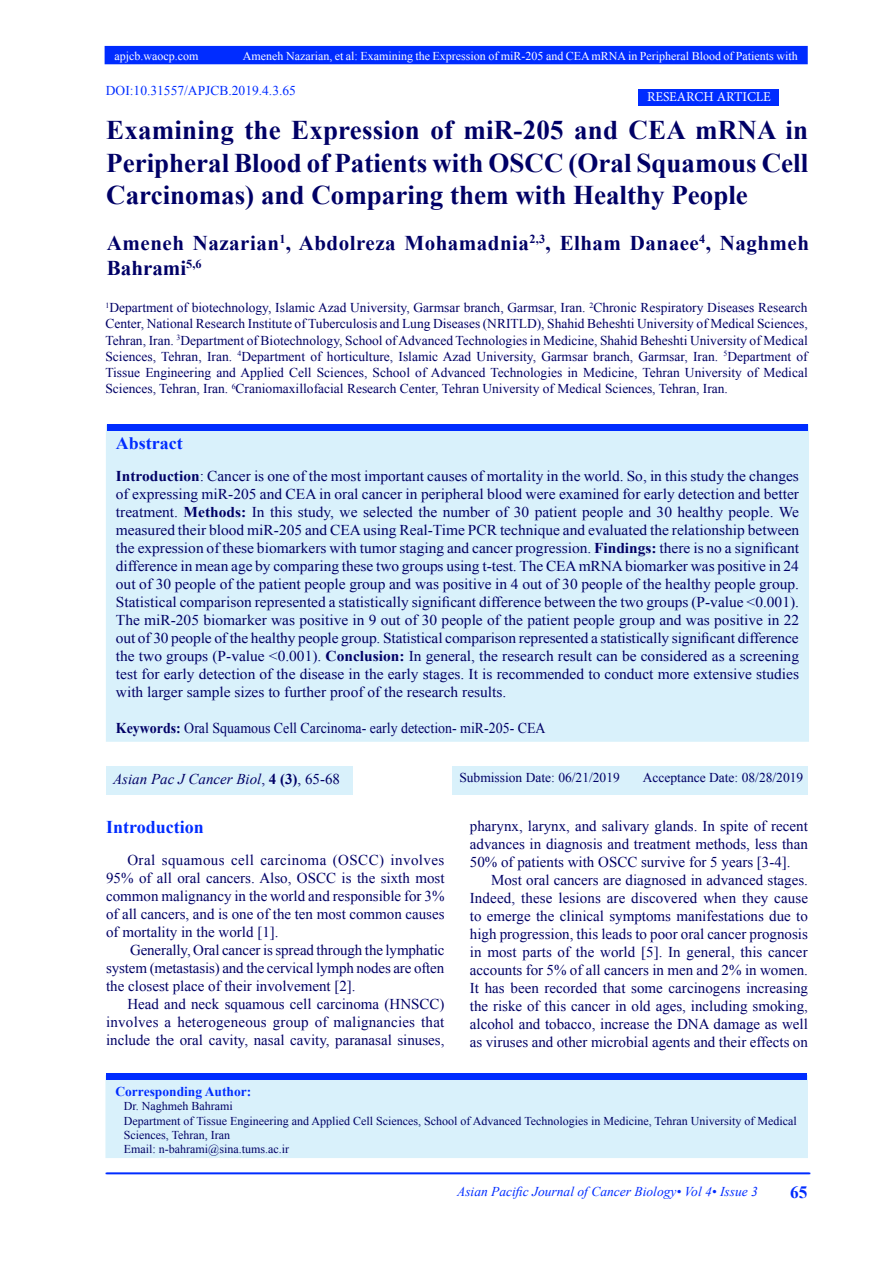
<style>
.page{position:relative;width:893px;height:1263px;background:#fff}
.page>*{position:absolute;margin:0;border:0;box-sizing:border-box;transform-origin:0 0}
.Body_Text_2{font:700 27px/32.4px "Times New Roman";color:#006;text-align:justify}
.t1{font:700 21px/25.2px "Times New Roman";letter-spacing:.025em;color:#006}
.t2{font:700 18px "Times New Roman";color:#002cff}
.heading_6{font:700 17.55px "Times New Roman";color:#002cff}
.t3{font:700 17.25px "Times New Roman";color:#002cff}
.t4{font:15px/18px "Times New Roman";color:#006;text-align:justify}
.t5{font:15px "Times New Roman";color:#006;scale:.93 1}
.t6{font:italic 15px "Times New Roman";color:#006}
.t7{font:13.5px/16.2px "Times New Roman";color:#006;text-align:justify}
.t8{font:italic 13.5px "Times New Roman";color:#002cff}
.t9{font:13.5px "Times New Roman";color:#002cff}
.t10{font:700 13.5px "Times New Roman";color:#002cff}
.t11{font:13.5px "Minion Pro";color:#fff}
.t12{font:12px "Times New Roman";color:#006}
.t13{font:12px "Times New Roman";color:#fff}
.s1{font-weight:700}
.s2{font-style:normal}
.s3{font-weight:700;font-style:normal}
</style>
<div class="page">
<div style="left:105px;top:47px;width:702px;height:17px;background:#002cff"></div>
<div style="left:105px;top:46px;width:703px;height:18px;border:2px solid #002cff"></div>
<div style="left:107px;top:425px;width:701px;height:316px;background:#d9f1fb"></div>
<div style="left:107px;top:425px;width:701px;height:6px;background:#002cff"></div>
<div style="left:106px;top:1076px;width:701px;height:81px;background:#d9f1fb"></div>
<div style="left:105px;top:1075px;width:703px;height:83px;border:2px solid #d9f1fb"></div>
<hr style="left:106px;top:1173px;width:704px;height:1px;background:#002cff">
<div style="left:639px;top:89px;width:140px;height:17px;background:#002cff"></div>
<div style="left:106px;top:1073px;width:701px;height:7px;background:#002cff"></div>
<div style="left:106px;top:766px;width:246px;height:29px;background:#d9f1fb"></div>
<div style="left:452px;top:766px;width:355px;height:29px;background:#d9f1fb"></div>
<p class="t13" style="left:115px;top:47px;width:85px">apjcb.waocp.com</p>
<p class="t13" style="left:243px;top:47px;width:556px">Ameneh Nazarian, et al: Examining the Expression of miR-205 and CEA mRNA in Peripheral Blood of Patients with</p>
<p class="t9" style="left:106px;top:81px;width:192px">DOI:10.31557/APJCB.2019.4.3.65</p>
<p class="Body_Text_2" style="left:106px;top:113px;width:703px">Examining the Expression of miR-205 and CEA mRNA in Peripheral Blood of Patients with OSCC (Oral Squamous Cell Carcinomas) and Comparing them with Healthy People</p>
<p class="t1" style="left:107px;top:230px;width:704px">Ameneh Nazarian<sup>1</sup>, Abdolreza Mohamadnia<sup>2,3</sup>, Elham Danaee<sup>4</sup>, Naghmeh<br>Bahrami<sup>5,6</sup></p>
<p class="t11" style="left:647px;top:88px;width:125px">RESEARCH ARTICLE</p>
<p class="t7" style="left:105px;top:299px;width:704px"><sup>1</sup>Department of biotechnology, Islamic Azad University, Garmsar branch, Garmsar, Iran. <sup>2</sup>Chronic Respiratory Diseases Research Center, National Research Institute of Tuberculosis and Lung Diseases (NRITLD), Shahid Beheshti University of Medical Sciences, Tehran, Iran. <sup>3</sup>Department of Biotechnology, School of Advanced Technologies in Medicine, Shahid Beheshti University of Medical Sciences, Tehran, Iran. <sup>4</sup>Department of horticulture, Islamic Azad University, Garmsar branch, Garmsar, Iran. <sup>5</sup>Department of Tissue Engineering and Applied Cell Sciences, School of Advanced Technologies in Medicine, Tehran University of Medical Sciences, Tehran, Iran. <sup>6</sup>Craniomaxillofacial Research Center, Tehran University of Medical Sciences, Tehran, Iran.</p>
<p class="heading_6" style="left:116px;top:431px;width:68px">Abstract</p>
<p class="t4" style="left:116px;top:467px;width:685px"><span class="s1">Introduction</span>: Cancer is one of the most important causes of mortality in the world. So, in this study the changes of expressing miR-205 and CEA in oral cancer in peripheral blood were examined for early detection and better treatment. <span class="s1">Methods:</span> In this study, we selected the number of 30 patient people and 30 healthy people. We measured their blood miR-205 and CEA using Real-Time PCR technique and evaluated the relationship between the expression of these biomarkers with tumor staging and cancer progression. <span class="s1">Findings:</span> there is no a significant difference in mean age by comparing these two groups using t-test. The CEA mRNA biomarker was positive in 24 out of 30 people of the patient people group and was positive in 4 out of 30 people of the healthy people group.<br>Statistical comparison represented a statistically significant difference between the two groups (P-value &lt;0.001).</p>
<p class="t4" style="left:116px;top:611px;width:685px">The miR-205 biomarker was positive in 9 out of 30 people of the patient people group and was positive in 22 out of 30 people of the healthy people group. Statistical comparison represented a statistically significant difference the two groups (P-value &lt;0.001). <span class="s1">Conclusion:</span> In general, the research result can be considered as a screening test for early detection of the disease in the early stages. It is recommended to conduct more extensive studies with larger sample sizes to further proof of the research results.</p>
<p class="t5" style="left:116px;top:717px;width:464px"><span class="s1">Keywords:</span> Oral Squamous Cell Carcinoma- early detection- miR-205- CEA</p>
<p class="t6" style="left:113px;top:768px;width:229px">Asian Pac J Cancer Biol<span class="s2">,</span> <span class="s3">4 (3)</span><span class="s2">, 65-68</span></p>
<p class="t7" style="left:459px;top:769px;width:162px">Submission Date: 06/21/2019</p>
<p class="t7" style="left:643px;top:769px;width:162px">Acceptance Date: 08/28/2019</p>
<p class="t2" style="left:106px;top:814px;width:99px">Introduction</p>
<p class="t4" style="left:106px;top:851px;width:340px;text-indent:21px">Oral squamous cell carcinoma (OSCC) involves 95% of all oral cancers. Also, OSCC is the sixth most common malignancy in the world and responsible for 3% of all cancers, and is one of the ten most common causes of mortality in the world [1].</p>
<p class="t4" style="left:106px;top:941px;width:340px;text-indent:24px">Generally, Oral cancer is spread through the lymphatic system (metastasis) and the cervical lymph nodes are often the closest place of their involvement [2].</p>
<p class="t4" style="left:106px;top:995px;width:340px;text-indent:21px">Head and neck squamous cell carcinoma (HNSCC) involves a heterogeneous group of malignancies that include the oral cavity, nasal cavity, paranasal sinuses,</p>
<p class="t4" style="left:470px;top:816px;width:340px">pharynx, larynx, and salivary glands. In spite of recent advances in diagnosis and treatment methods, less than 50% of patients with OSCC survive for 5 years [3-4].</p>
<p class="t4" style="left:470px;top:870px;width:340px;text-indent:21px">Most oral cancers are diagnosed in advanced stages.<br>Indeed, these lesions are discovered when they cause to emerge the clinical symptoms manifestations due to high progression, this leads to poor oral cancer prognosis in most parts of the world [5]. In general, this cancer accounts for 5% of all cancers in men and 2% in women.<br>It has been recorded that some carcinogens increasing the riske of this cancer in old ages, including smoking, alcohol and tobacco, increase the DNA damage as well as viruses and other microbial agents and their effects on</p>
<p class="t10" style="left:115px;top:1081px;width:137px">Corresponding Author:</p>
<p class="t12" style="left:124px;top:1097px;width:110px">Dr. Naghmeh Bahrami</p>
<p class="t12" style="left:124px;top:1112px;width:674px">Department of Tissue Engineering and Applied Cell Sciences, School of Advanced Technologies in Medicine, Tehran University of Medical</p>
<p class="t12" style="left:124px;top:1126px;width:108px">Sciences, Tehran, Iran</p>
<p class="t12" style="left:124px;top:1141px;width:167px">Email: n-bahrami@sina.tums.ac.ir</p>
<p class="t8" style="left:457px;top:1182px;width:302px">Asian Pacific Journal of Cancer Biology• Vol 4• Issue 3</p>
<p class="t3" style="left:790px;top:1180px;width:19px">65</p>
</div>
